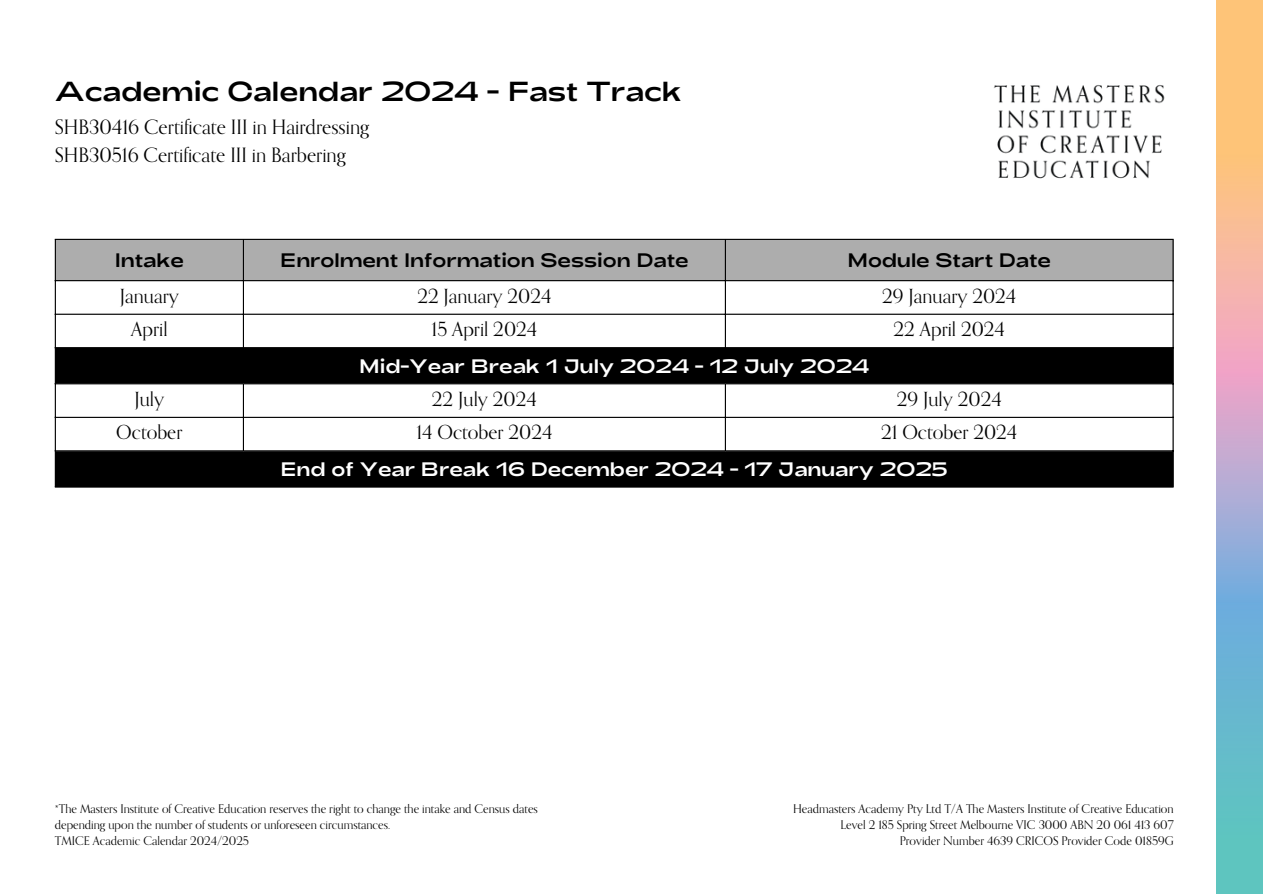
<style>
.page{position:relative;width:1263px;height:894px;background:#fff}
.page>*{position:absolute;margin:0;border:0;box-sizing:border-box;transform-origin:0 0}
.t1{font:27.45px "Adieu";color:#000}
.t2{font:19.8px/27.5px "Orpheus Pro";color:#000}
.t3{font:19.5px "Orpheus Pro";color:#000}
.t4{font:19.5px "Adieu";color:#fff}
.t5{font:19.5px "Adieu";color:#000}
.t6{font:12px/16px "Orpheus Pro";color:#000}
</style>
<div class="page">
<img style="left:993px;top:85px;width:172px;height:94px">
<img style="left:1217px;top:0;width:46px;height:893px">
<div style="left:56px;top:240px;width:1116px;height:40px;background:#adadad"></div>
<div style="left:56px;top:348px;width:1116px;height:138px;background:#000"></div>
<svg style="left:56px;top:384px;width:1116px;height:66px"></svg>
<hr style="left:55px;top:240px;width:1px;height:246px;background:#000">
<hr style="left:243px;top:240px;width:1px;height:107px;background:#000">
<hr style="left:243px;top:384px;width:1px;height:66px;background:#000">
<hr style="left:725px;top:240px;width:1px;height:107px;background:#000">
<hr style="left:725px;top:384px;width:1px;height:66px;background:#000">
<hr style="left:1172px;top:240px;width:2px;height:246px;background:#000">
<hr style="left:55px;top:239px;width:1119px;height:1px;background:#000">
<hr style="left:55px;top:280px;width:1119px;height:1px;background:#000">
<hr style="left:55px;top:313px;width:1119px;height:2px;background:#000">
<hr style="left:55px;top:347px;width:1119px;height:1px;background:#000">
<hr style="left:55px;top:383px;width:1119px;height:1px;background:#000">
<hr style="left:55px;top:416px;width:1119px;height:2px;background:#000">
<hr style="left:55px;top:450px;width:1119px;height:1px;background:#000">
<hr style="left:55px;top:486px;width:1119px;height:1px;background:#000">
<p class="t1" style="left:55px;top:74px;width:629px">Academic Calendar 2024 - Fast Track</p>
<p class="t2" style="left:55px;top:113px;width:316px">SHB30416 Certificate III in Hairdressing<br>SHB30516 Certificate III in Barbering</p>
<p class="t5" style="left:115px;top:247px;width:71px">Intake</p>
<p class="t5" style="left:280px;top:247px;width:410px">Enrolment Information Session Date</p>
<p class="t5" style="left:847px;top:247px;width:205px">Module Start Date</p>
<p class="t3" style="left:120px;top:283px;width:61px">January</p>
<p class="t3" style="left:417px;top:283px;width:136px">22 January 2024</p>
<p class="t3" style="left:882px;top:283px;width:136px">29 January 2024</p>
<p class="t3" style="left:131px;top:317px;width:38px">April</p>
<p class="t3" style="left:432px;top:317px;width:107px">15 April 2024</p>
<p class="t3" style="left:893px;top:317px;width:113px">22 April 2024</p>
<p class="t4" style="left:359px;top:353px;width:512px">Mid-Year Break 1 July 2024 - 12 July 2024</p>
<p class="t3" style="left:134px;top:386px;width:31px">July</p>
<p class="t3" style="left:432px;top:386px;width:106px">22 July 2024</p>
<p class="t3" style="left:897px;top:386px;width:107px">29 July 2024</p>
<p class="t3" style="left:116px;top:420px;width:68px">October</p>
<p class="t3" style="left:416px;top:420px;width:137px">14 October 2024</p>
<p class="t3" style="left:881px;top:420px;width:138px">21 October 2024</p>
<p class="t4" style="left:281px;top:456px;width:669px">End of Year Break 16 December 2024 - 17 January 2025</p>
<p class="t6" style="left:55px;top:800px;width:485px">*The Masters Institute of Creative Education reserves the right to change the intake and Census dates depending upon the number of students or unforeseen circumstances.</p>
<p class="t6" style="left:55px;top:832px;width:196px">TMICE Academic Calendar 2024/2025</p>
<p class="t6" style="left:793px;top:800px;width:382px">Headmasters Academy Pty Ltd T/A The Masters Institute of Creative Education</p>
<p class="t6" style="left:840px;top:816px;width:335px">Level 2 185 Spring Street Melbourne VIC 3000 ABN 20 061 413 607</p>
<p class="t6" style="left:900px;top:832px;width:275px">Provider Number 4639 CRICOS Provider Code 01859G</p>
</div>
